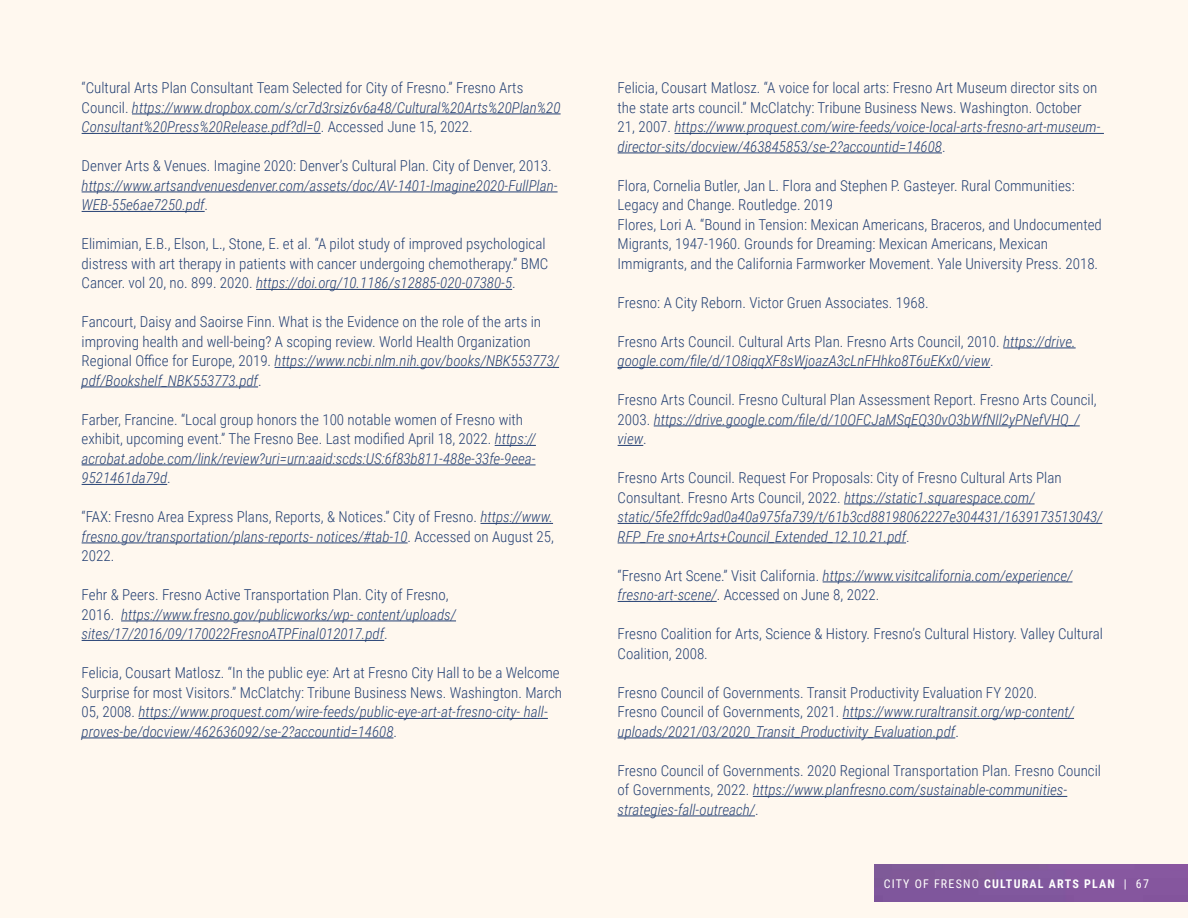
<style>
.page{position:relative;width:1188px;height:918px;background:#fff8ef}
.page>*{position:absolute;margin:0;border:0;box-sizing:border-box;transform-origin:0 0}
.t1{font:300 15px/19.5px "Roboto Condensed";color:#254174}
.t2{font:italic 300 15px/19.5px "Roboto Condensed";color:#254174}
.t3{font:700 12px "Roboto Condensed";letter-spacing:.1em;color:#fff}
.s1{font-style:normal}
.s2{font-style:italic}
.s3{font-weight:400}
</style>
<div class="page">
<hr style="left:132px;top:114px;width:429px;height:1px;background:#254174">
<hr style="left:82px;top:133px;width:239px;height:1px;background:#254174">
<hr style="left:82px;top:192px;width:476px;height:1px;background:#254174">
<hr style="left:82px;top:211px;width:123px;height:1px;background:#254174">
<hr style="left:256px;top:289px;width:256px;height:1px;background:#254174">
<hr style="left:275px;top:367px;width:284px;height:1px;background:#254174">
<hr style="left:82px;top:387px;width:176px;height:1px;background:#254174">
<hr style="left:495px;top:445px;width:41px;height:1px;background:#254174">
<hr style="left:82px;top:465px;width:454px;height:1px;background:#254174">
<hr style="left:82px;top:484px;width:85px;height:1px;background:#254174">
<hr style="left:481px;top:523px;width:72px;height:1px;background:#254174">
<hr style="left:82px;top:543px;width:326px;height:1px;background:#254174">
<hr style="left:121px;top:621px;width:335px;height:1px;background:#254174">
<hr style="left:82px;top:640px;width:302px;height:1px;background:#254174">
<hr style="left:139px;top:718px;width:409px;height:1px;background:#254174">
<hr style="left:82px;top:738px;width:311px;height:1px;background:#254174">
<hr style="left:675px;top:133px;width:429px;height:1px;background:#254174">
<hr style="left:618px;top:153px;width:324px;height:1px;background:#254174">
<hr style="left:1003px;top:348px;width:73px;height:1px;background:#254174">
<hr style="left:618px;top:367px;width:372px;height:1px;background:#254174">
<hr style="left:654px;top:426px;width:426px;height:1px;background:#254174">
<svg style="left:618px;top:445px;width:25px;height:1px"></svg>
<hr style="left:844px;top:504px;width:191px;height:1px;background:#254174">
<hr style="left:618px;top:523px;width:484px;height:1px;background:#254174">
<hr style="left:618px;top:543px;width:288px;height:1px;background:#254174">
<hr style="left:823px;top:582px;width:250px;height:1px;background:#254174">
<hr style="left:618px;top:601px;width:99px;height:1px;background:#254174">
<hr style="left:843px;top:718px;width:231px;height:1px;background:#254174">
<hr style="left:618px;top:738px;width:337px;height:1px;background:#254174">
<hr style="left:753px;top:796px;width:314px;height:1px;background:#254174">
<hr style="left:618px;top:816px;width:137px;height:1px;background:#254174">
<div style="left:874px;top:864px;width:314px;height:38px;background:#83589e"></div>
<p class="t2" style="left:82px;top:78px;width:481px"><span class="s1">“Cultural Arts Plan Consultant Team Selected for City of Fresno.” Fresno Arts<br>Council.</span> https://www.dropbox.com/s/cr7d3rsiz6v6a48/Cultural%20Arts%20Plan%20<br>Consultant%20Press%20Release.pdf?dl=0<span class="s1">. Accessed June 15, 2022.</span></p>
<p class="t1" style="left:82px;top:156px;width:472px">Denver Arts &amp; Venues. Imagine 2020: Denver’s Cultural Plan. City of Denver, 2013.</p>
<p class="t2" style="left:82px;top:175px;width:477px">https://www.artsandvenuesdenver.com/assets/doc/AV-1401-Imagine2020-FullPlan-<br>WEB-55e6ae7250.pdf<span class="s1">.</span></p>
<p class="t1" style="left:82px;top:234px;width:468px">Elimimian, E.B., Elson, L., Stone, E. et al. “A pilot study of improved psychological distress with art therapy in patients with cancer undergoing chemotherapy.” BMC<br>Cancer. vol 20, no. 899. 2020. <span class="s2">https://doi.org/10.1186/s12885-020-07380-5</span>.</p>
<p class="t1" style="left:82px;top:312px;width:479px">Fancourt, Daisy and Saoirse Finn. What is the Evidence on the role of the arts in improving health and well-being? A scoping review. World Health Organization Regional Office for Europe, 2019. <span class="s2">https://www.ncbi.nlm.nih.gov/books/NBK553773/ pdf/Bookshelf_NBK553773.pdf</span>.</p>
<p class="t1" style="left:82px;top:409px;width:456px">Farber, Francine. “Local group honors the 100 notable women of Fresno with exhibit, upcoming event.” The Fresno Bee. Last modified April 18, 2022. <span class="s2">https:// acrobat.adobe.com/link/review?uri=urn:aaid:scds:US:6f83b811-488e-33fe-9eea-9521461da79d</span>.</p>
<p class="t1" style="left:82px;top:507px;width:474px;text-align:justify">“FAX: Fresno Area Express Plans, Reports, &amp; Notices.” City of Fresno. <span class="s2">https://www. fresno.gov/transportation/plans-reports- notices/#tab-10</span>. Accessed on August 25, 2022.</p>
<p class="t2" style="left:82px;top:585px;width:376px"><span class="s1">Fehr &amp; Peers. Fresno Active Transportation Plan. City of Fresno,<br>2016.</span> https://www.fresno.gov/publicworks/wp- content/uploads/ sites/17/2016/09/170022FresnoATPFinal012017.pdf<span class="s1">.</span></p>
<p class="t1" style="left:82px;top:663px;width:482px">Felicia, Cousart Matlosz. “In the public eye: Art at Fresno City Hall to be a Welcome Surprise for most Visitors.” McClatchy: Tribune Business News. Washington. March 05, 2008. <span class="s2">https://www.proquest.com/wire-feeds/public-eye-art-at-fresno-city- hall&shy;proves-be/docview/462636092/se-2?accountid=14608</span>.</p>
<p class="t1" style="left:618px;top:78px;width:484px">Felicia, Cousart Matlosz. “A voice for local arts: Fresno Art Museum director sits on the state arts council.” McClatchy: Tribune Business News. Washington. October 21, 2007. <span class="s2">https://www.proquest.com/wire-feeds/voice-local-arts-fresno-art-museum&shy;director-sits/docview/463845853/se-2?accountid=14608</span>.</p>
<p class="t1" style="left:618px;top:175px;width:486px">Flora, Cornelia Butler, Jan L. Flora and Stephen P. Gasteyer. Rural Communities:<br>Legacy and Change. Routledge. 2019<br>Flores, Lori A. “Bound in Tension: Mexican Americans, Braceros, and Undocumented Migrants, 1947-1960. Grounds for Dreaming: Mexican Americans, Mexican Immigrants, and the California Farmworker Movement. Yale University Press. 2018.</p>
<p class="t1" style="left:618px;top:292px;width:313px">Fresno: A City Reborn. Victor Gruen Associates. 1968.</p>
<p class="t2" style="left:618px;top:331px;width:460px"><span class="s1">Fresno Arts Council. Cultural Arts Plan. Fresno Arts Council, 2010.</span> https://drive. google.com/file/d/1O8iqqXF8sWjoazA3cLnFHhko8T6uEKx0/view<span class="s1">.</span></p>
<p class="t1" style="left:618px;top:390px;width:481px">Fresno Arts Council. Fresno Cultural Plan Assessment Report. Fresno Arts Council,<br>2003. <span class="s2">https://drive.google.com/file/d/10OFCJaMSqEQ30vO3bWfNll2yPNefVHQ_/ view</span>.</p>
<p class="t2" style="left:618px;top:468px;width:486px"><span class="s1">Fresno Arts Council. Request For Proposals: City of Fresno Cultural Arts Plan Consultant. Fresno Arts Council, 2022.</span> https://static1.squarespace.com/ static/5fe2ffdc9ad0a40a975fa739/t/61b3cd88198062227e304431/1639173513043/ RFP_Fre sno+Arts+Council_Extended_12.10.21.pdf<span class="s1">.</span></p>
<p class="t2" style="left:618px;top:565px;width:456px"><span class="s1">“Fresno Art Scene.” Visit California.</span> https://www.visitcalifornia.com/experience/ fresno-art-scene/<span class="s1">. Accessed on June 8, 2022.</span></p>
<p class="t1" style="left:618px;top:624px;width:487px">Fresno Coalition for Arts, Science &amp; History. Fresno’s Cultural History. Valley Cultural<br>Coalition, 2008.</p>
<p class="t1" style="left:618px;top:682px;width:458px">Fresno Council of Governments. Transit Productivity Evaluation FY 2020.<br>Fresno Council of Governments, 2021. <span class="s2">https://www.ruraltransit.org/wp-content/ uploads/2021/03/2020_Transit_Productivity_Evaluation.pdf</span>.</p>
<p class="t1" style="left:618px;top:760px;width:485px">Fresno Council of Governments. 2020 Regional Transportation Plan. Fresno Council of Governments, 2022. <span class="s2">https://www.planfresno.com/sustainable-communities&shy;strategies-fall-outreach/</span>.</p>
<p class="t3" style="left:884px;top:875px;width:267px"><span class="s3">CITY OF FRESNO</span> CULTURAL ARTS PLAN <span class="s3">| 67</span></p>
</div>
